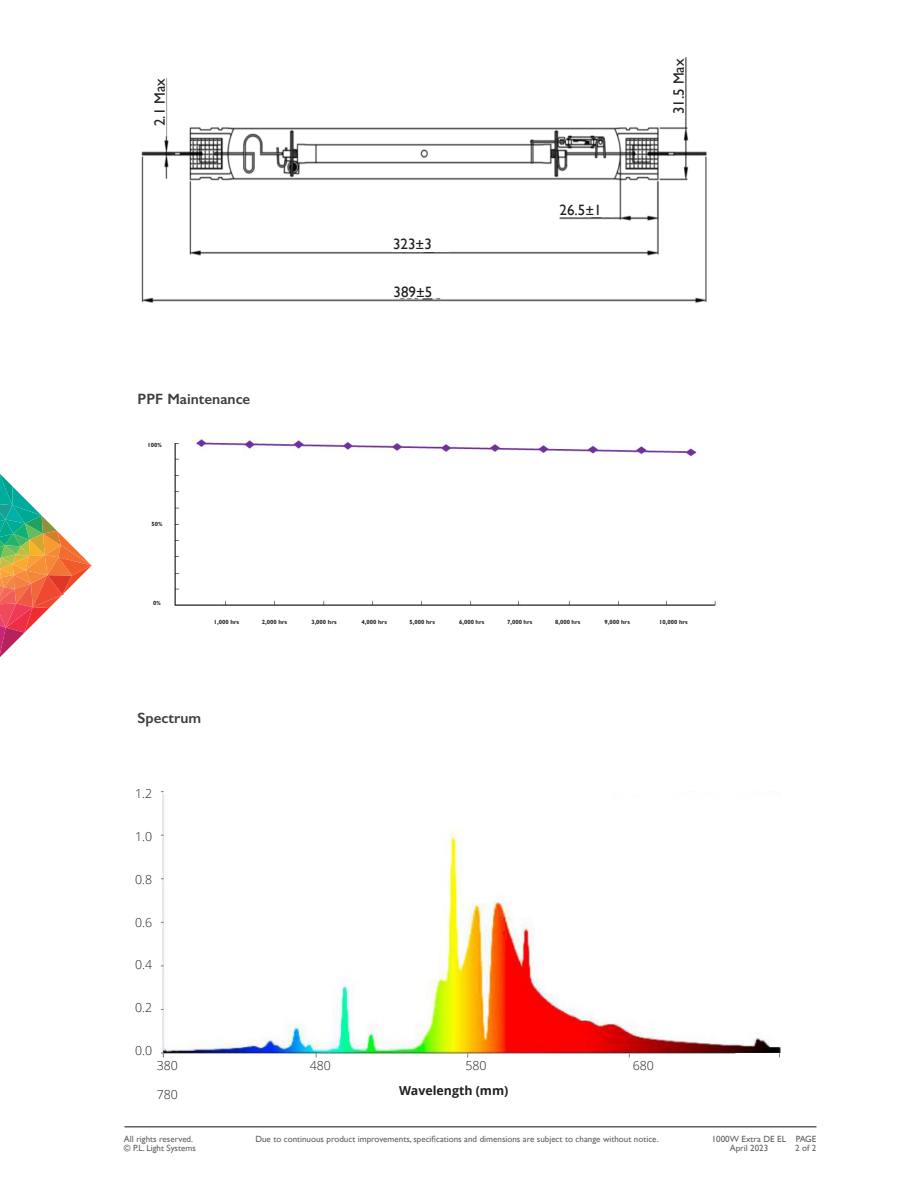
<style>
.page{position:relative;width:918px;height:1188px;background:#fff}
.page>*{position:absolute;margin:0;border:0;box-sizing:border-box;transform-origin:0 0}
.t1{font:15px "Gill Sans";color:#231f20}
.t2{font:600 15px "Gill Sans";color:#3e3e3f}
.t3{font:300 12.3px "Open Sans";color:#231f20}
.t4{font:700 12.3px "Open Sans";color:#231f20}
.t5{font:9px/9px "Gill Sans";color:#616164;text-align:center}
.t6{font:700 6px "Gill Sans";color:#231f20}
</style>
<div class="page">
<svg style="left:0;top:474px;width:92px;height:183px"></svg>
<hr style="left:124px;top:1126px;width:692px;height:2px;background:#616164">
<img style="left:164px;top:831px;width:617px;height:222px">
<img style="left:141px;top:56px;width:566px;height:247px">
<div style="left:392px;top:282px;width:57px;height:16px;background:#fff"></div>
<div style="left:392px;top:234px;width:57px;height:17px;background:#fff"></div>
<div style="left:556px;top:199px;width:57px;height:18px;background:#fff"></div>
<div style="left:148px;top:78px;width:18px;height:58px;background:#fff"></div>
<div style="left:667px;top:59px;width:18px;height:59px;background:#fff"></div>
<img style="left:174px;top:439px;width:542px;height:167px">
<svg style="left:161px;top:1052px;width:3px;height:6px"></svg>
<p class="t1" style="left:151px;top:126px;width:50px;rotate:-90deg">2.1 Max</p>
<p class="t2" style="left:138px;top:389px;width:114px">PPF Maintenance</p>
<p class="t6" style="left:148px;top:441px;width:16px">100%</p>
<p class="t6" style="left:152px;top:520px;width:12px">50%</p>
<p class="t6" style="left:153px;top:600px;width:9px">0%</p>
<p class="t1" style="left:393px;top:236px;width:40px">323±3</p>
<p class="t1" style="left:394px;top:283px;width:40px">389±5</p>
<p class="t1" style="left:560px;top:201px;width:44px">26.5±1</p>
<p class="t1" style="left:670px;top:114px;width:57px;rotate:-90deg">31.5 Max</p>
<p class="t6" style="left:214px;top:619px;width:27px">1,000 hrs</p>
<p class="t6" style="left:262px;top:619px;width:27px">2,000 hrs</p>
<p class="t6" style="left:311px;top:619px;width:27px">3,000 hrs</p>
<p class="t6" style="left:362px;top:619px;width:27px">4,000 hrs</p>
<p class="t6" style="left:410px;top:619px;width:27px">5,000 hrs</p>
<p class="t6" style="left:459px;top:619px;width:27px">6,000 hrs</p>
<p class="t6" style="left:507px;top:619px;width:27px">7,000 hrs</p>
<p class="t6" style="left:555px;top:619px;width:27px">8,000 hrs</p>
<p class="t6" style="left:605px;top:619px;width:27px">9,000 hrs</p>
<p class="t6" style="left:659px;top:619px;width:30px">10,000 hrs</p>
<p class="t2" style="left:138px;top:709px;width:65px">Spectrum</p>
<p class="t3" style="left:135px;top:785px;width:19px">1.2</p>
<p class="t3" style="left:135px;top:828px;width:19px">1.0</p>
<p class="t3" style="left:135px;top:871px;width:19px">0.8</p>
<p class="t3" style="left:135px;top:914px;width:19px">0.6</p>
<p class="t3" style="left:135px;top:957px;width:19px">0.4</p>
<p class="t3" style="left:135px;top:999px;width:19px">0.2</p>
<p class="t3" style="left:135px;top:1042px;width:19px">0.0</p>
<p class="t3" style="left:157px;top:1057px;width:23px">380</p>
<p class="t3" style="left:310px;top:1057px;width:23px">480</p>
<p class="t3" style="left:465px;top:1057px;width:23px">580</p>
<p class="t3" style="left:633px;top:1057px;width:23px">680</p>
<p class="t3" style="left:157px;top:1087px;width:23px">780</p>
<p class="t4" style="left:399px;top:1082px;width:111px">Wavelength (mm)</p>
<p class="t5" style="left:124px;top:1134px;width:71px">All rights reserved.</p>
<p class="t5" style="left:124px;top:1143px;width:73px">© P.L. Light Systems</p>
<p class="t5" style="left:255px;top:1134px;width:405px">Due to continuous product improvements, specifications and dimensions are subject to change without notice.</p>
<p class="t5" style="left:712px;top:1134px;width:76px">1000W Extra DE EL<br>April 2023</p>
<p class="t5" style="left:796px;top:1134px;width:22px">PAGE</p>
<p class="t5" style="left:795px;top:1143px;width:23px">2 of 2</p>
</div>
